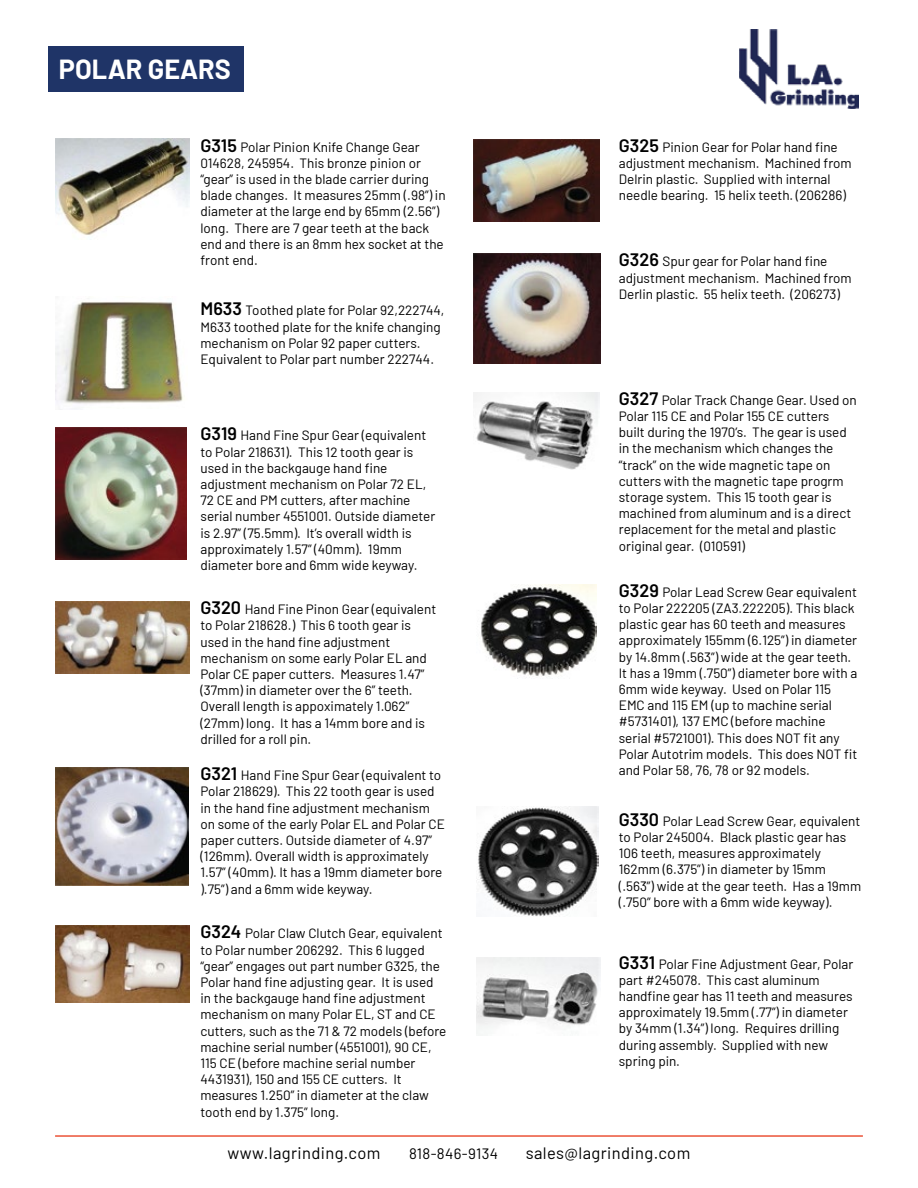
<style>
.page{position:relative;width:918px;height:1188px;background:#fff}
.page>*{position:absolute;margin:0;border:0;box-sizing:border-box;transform-origin:0 0}
.t1{font:700 27px "Barlow";color:#fff}
.t2{font:16.5px "Barlow";letter-spacing:.025em;color:#010101}
.t3{font:15px "Barlow";letter-spacing:.025em;color:#010101}
.t4{font:13.5px/16.2px "Barlow";color:#010101}
.t5{font:13.5px/16.2px "Barlow";color:#020202}
.s1{font-weight:600;font-size:18px}
</style>
<div class="page">
<div style="left:49px;top:46px;width:195px;height:46px;background:#1f3467"></div>
<img style="left:740px;top:30px;width:118px;height:79px">
<hr style="left:55px;top:1135px;width:808px;height:2px;background:#eb5338">
<img style="left:55px;top:139px;width:135px;height:96px">
<img style="left:55px;top:301px;width:128px;height:103px">
<img style="left:56px;top:428px;width:131px;height:131px">
<img style="left:55px;top:602px;width:135px;height:72px">
<img style="left:55px;top:768px;width:133px;height:117px">
<img style="left:55px;top:926px;width:135px;height:77px">
<img style="left:474px;top:139px;width:126px;height:82px">
<img style="left:474px;top:254px;width:126px;height:109px">
<img style="left:481px;top:584px;width:116px;height:93px">
<img style="left:476px;top:807px;width:123px;height:109px">
<img style="left:476px;top:957px;width:124px;height:77px">
<img style="left:474px;top:392px;width:126px;height:78px">
<h1 class="t1" style="left:59px;top:49px;width:173px">POLAR GEARS</h1>
<p class="t5" style="left:200px;top:138px;width:247px"><span class="s1">G315</span> Polar Pinion Knife Change Gear 014628, 245954. This bronze pinion or “gear” is used in the blade carrier during blade changes. It measures 25mm (.98”) in diameter at the large end by 65mm (2.56”) long. There are 7 gear teeth at the back end and there is an 8mm hex socket at the front end.</p>
<p class="t4" style="left:200px;top:301px;width:246px"><span class="s1">M633</span> Toothed plate for Polar 92,222744, M633 toothed plate for the knife changing mechanism on Polar 92 paper cutters.<br>Equivalent to Polar part number 222744.</p>
<p class="t4" style="left:201px;top:426px;width:236px"><span class="s1">G319</span> Hand Fine Spur Gear (equivalent to Polar 218631). This 12 tooth gear is used in the backgauge hand fine adjustment mechanism on Polar 72 EL, 72 CE and PM cutters, after machine serial number 4551001. Outside diameter is 2.97” (75.5mm). It’s overall width is approximately 1.57” (40mm). 19mm diameter bore and 6mm wide keyway.</p>
<p class="t4" style="left:200px;top:600px;width:237px"><span class="s1">G320</span> Hand Fine Pinon Gear (equivalent to Polar 218628.) This 6 tooth gear is used in the hand fine adjustment mechanism on some early Polar EL and Polar CE paper cutters. Measures 1.47” (37mm) in diameter over the 6” teeth.<br>Overall length is appoximately 1.062” (27mm) long. It has a 14mm bore and is drilled for a roll pin.</p>
<p class="t4" style="left:200px;top:766px;width:246px"><span class="s1">G321</span> Hand Fine Spur Gear (equivalent to Polar 218629). This 22 tooth gear is used in the hand fine adjustment mechanism on some of the early Polar EL and Polar CE paper cutters. Outside diameter of 4.97” (126mm). Overall width is approximately 1.57” (40mm). It has a 19mm diameter bore ).75”) and a 6mm wide keyway.</p>
<p class="t4" style="left:200px;top:924px;width:248px"><span class="s1">G324</span> Polar Claw Clutch Gear, equivalent to Polar number 206292. This 6 lugged “gear” engages out part number G325, the Polar hand fine adjusting gear. It is used in the backgauge hand fine adjustment mechanism on many Polar EL, ST and CE cutters, such as the 71 &amp; 72 models (before machine serial number (4551001), 90 CE, 115 CE (before machine serial number 4431931), 150 and 155 CE cutters. It measures 1.250” in diameter at the claw tooth end by 1.375” long.</p>
<p class="t4" style="left:619px;top:138px;width:234px"><span class="s1">G325</span> Pinion Gear for Polar hand fine adjustment mechanism. Machined from Delrin plastic. Supplied with internal needle bearing. 15 helix teeth. (206286)</p>
<p class="t4" style="left:619px;top:252px;width:234px"><span class="s1">G326</span> Spur gear for Polar hand fine adjustment mechanism. Machined from<br>Derlin plastic. 55 helix teeth. (206273)</p>
<p class="t4" style="left:619px;top:391px;width:239px"><span class="s1">G327</span> Polar Track Change Gear. Used on Polar 115 CE and Polar 155 CE cutters built during the 1970’s. The gear is used in the mechanism which changes the “track” on the wide magnetic tape on cutters with the magnetic tape progrm storage system. This 15 tooth gear is machined from aluminum and is a direct replacement for the metal and plastic original gear. (010591)</p>
<p class="t4" style="left:619px;top:583px;width:240px"><span class="s1">G329</span> Polar Lead Screw Gear equivalent to Polar 222205 (ZA3.222205). This black plastic gear has 60 teeth and measures approximately 155mm (6.125”) in diameter by 14.8mm (.563”) wide at the gear teeth.<br>It has a 19mm (.750”) diameter bore with a 6mm wide keyway. Used on Polar 115<br>EMC and 115 EM (up to machine serial #5731401), 137 EMC (before machine serial #5721001). This does NOT fit any Polar Autotrim models. This does NOT fit and Polar 58, 76, 78 or 92 models.</p>
<p class="t4" style="left:619px;top:812px;width:244px"><span class="s1">G330</span> Polar Lead Screw Gear, equivalent to Polar 245004. Black plastic gear has 106 teeth, measures approximately 162mm (6.375”) in diameter by 15mm (.563”) wide at the gear teeth. Has a 19mm (.750” bore with a 6mm wide keyway).</p>
<p class="t4" style="left:619px;top:955px;width:236px"><span class="s1">G331</span> Polar Fine Adjustment Gear, Polar part #245078. This cast aluminum handfine gear has 11 teeth and measures approximately 19.5mm (.77”) in diameter by 34mm (1.34”) long. Requires drilling during assembly. Supplied with new spring pin.</p>
<p class="t2" style="left:228px;top:1141px;width:154px">www.lagrinding.com</p>
<p class="t3" style="left:409px;top:1143px;width:90px">818-846-9134</p>
<p class="t2" style="left:526px;top:1141px;width:166px">sales@lagrinding.com</p>
</div>
